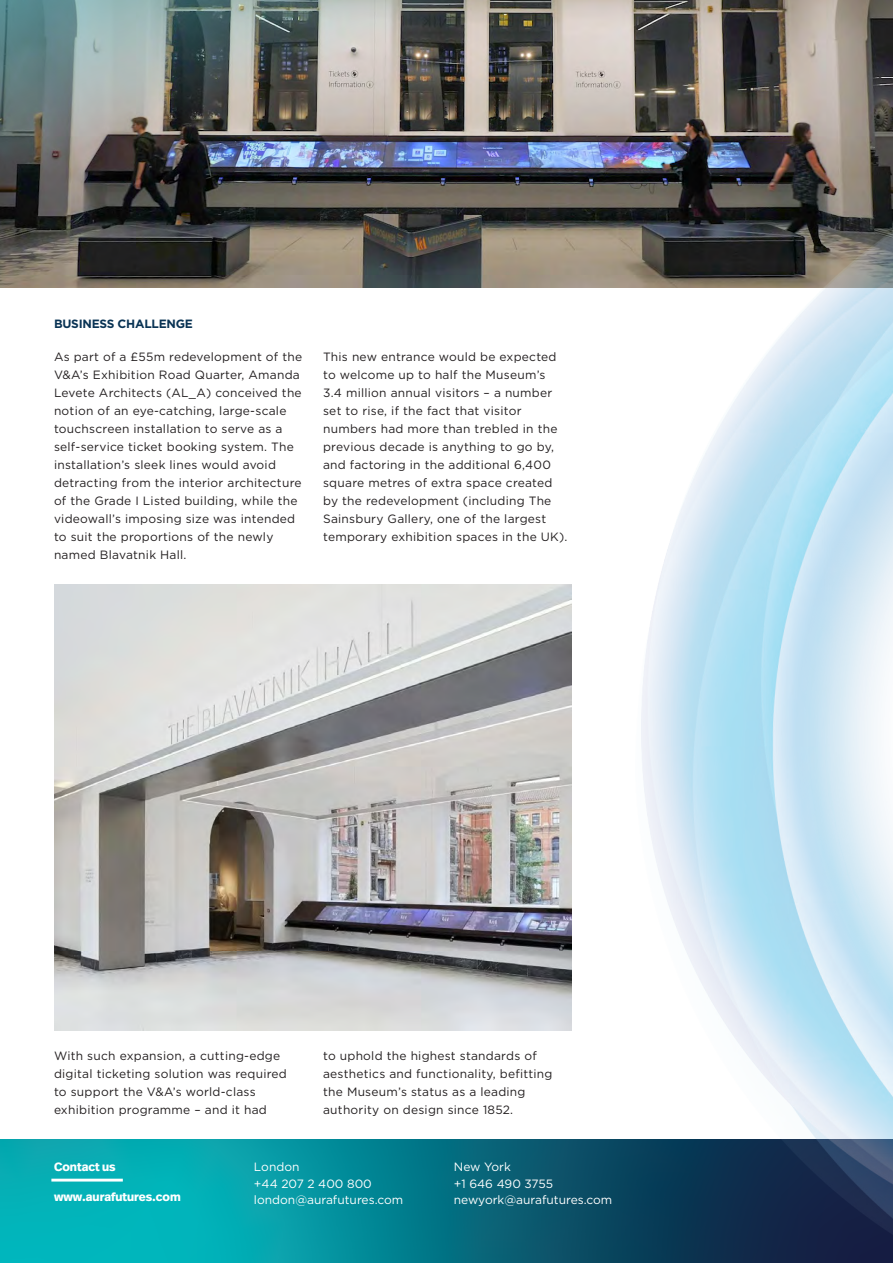
<style>
.page{position:relative;width:893px;height:1263px;background:#fff}
.page>*{position:absolute;margin:0;border:0;box-sizing:border-box;transform-origin:0 0}
.t1{font:12px/18px "Gotham HTF";letter-spacing:.02em;color:#231f20}
.t2{font:12px/16.5px "Gotham HTF";color:#fff}
.t3{font:700 12px "Real Head Pro";color:#fff}
.t4{font:700 12px "Gotham HTF";letter-spacing:-.02em;color:#093354}
</style>
<div class="page">
<svg style="left:0;top:1140px;width:635px;height:123px;background:#058a98"></svg>
<hr style="left:51px;top:1179px;width:72px;height:2px;background:#fff">
<img style="left:1px;top:0;width:892px;height:288px">
<img style="left:54px;top:584px;width:517px;height:446px">
<img style="left:635px;top:119px;width:258px;height:1144px">
<p class="t4" style="left:54px;top:317px;width:141px">BUSINESS CHALLENGE</p>
<p class="t1" style="left:54px;top:347px;width:250px">As part of a £55m redevelopment of the V&amp;A’s Exhibition Road Quarter, Amanda Levete Architects (AL_A) conceived the notion of an eye-catching, large-scale touchscreen installation to serve as a self-service ticket booking system. The installation’s sleek lines would avoid detracting from the interior architecture of the Grade I Listed building, while the videowall’s imposing size was intended to suit the proportions of the newly named Blavatnik Hall.</p>
<p class="t1" style="left:323px;top:347px;width:246px">This new entrance would be expected to welcome up to half the Museum’s<br>3.4 million annual visitors – a number set to rise, if the fact that visitor numbers had more than trebled in the previous decade is anything to go by, and factoring in the additional 6,400 square metres of extra space created by the redevelopment (including The Sainsbury Gallery, one of the largest temporary exhibition spaces in the UK).</p>
<p class="t1" style="left:54px;top:1047px;width:234px">With such expansion, a cutting-edge digital ticketing solution was required to support the V&amp;A’s world-class exhibition programme – and it had</p>
<p class="t1" style="left:323px;top:1047px;width:231px">to uphold the highest standards of aesthetics and functionality, befitting the Museum’s status as a leading authority on design since 1852.</p>
<p class="t3" style="left:54px;top:1158px;width:63px">Contact us</p>
<p class="t3" style="left:54px;top:1188px;width:128px">www.aurafutures.com</p>
<p class="t2" style="left:254px;top:1158px;width:119px">London<br>+44 207 2 400 800</p>
<p class="t2" style="left:254px;top:1191px;width:151px">london@aurafutures.com</p>
<p class="t2" style="left:454px;top:1158px;width:58px">New York</p>
<p class="t2" style="left:454px;top:1175px;width:160px">+1 646 490 3755 newyork@aurafutures.com</p>
</div>
